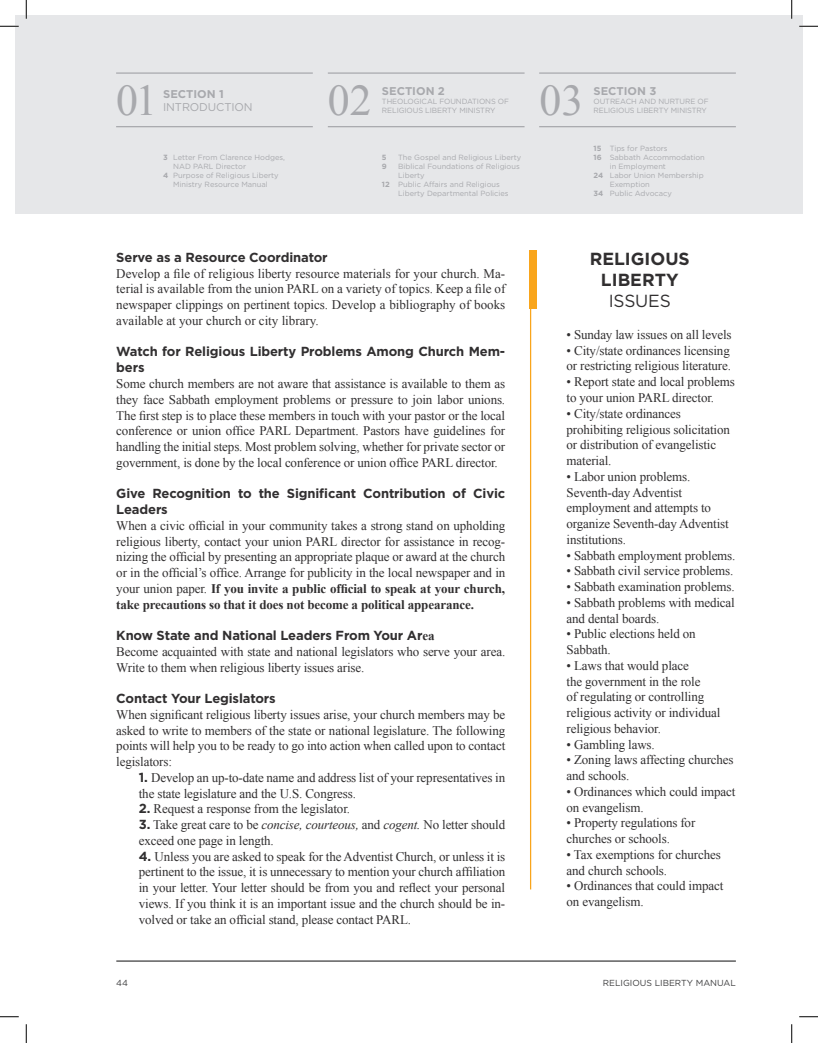
<style>
.page{position:relative;width:818px;height:1043px;background:#fff}
.page>*{position:absolute;margin:0;border:0;box-sizing:border-box;transform-origin:0 0}
.t1{font:43.75px "Times New Roman";color:#a8a9ad}
.t2{font:700 17.5px "Gotham";color:#312f30}
.t3{font:17.5px "Gotham";letter-spacing:-.01em;color:#312f30}
.t4{font:13.12px/15.8px "Times New Roman";letter-spacing:-.01em;color:#312f30}
.t5{font:700 13.12px/15.8px "Gotham";letter-spacing:-.01em;color:#312f30}
.t6{font:700 11.25px "Gotham";color:#a8a9ad}
.t7{font:11.25px "Gotham";letter-spacing:-.01em;color:#a8a9ad}
.t8{font:8.75px "Gotham";color:#3e3e3f}
.t9{font:7.5px/9px "Gotham";color:#a8a9ad}
.t10{font:700 7.5px "Gotham";color:#a8a9ad}
.s1{font-weight:700}
.s2{font-family:"Times New Roman"}
.s3{font-family:"Gotham";font-weight:700}
.s4{font-style:italic}
</style>
<div class="page">
<div style="left:15px;top:15px;width:787px;height:198px;background:#e6e7e9"></div>
<hr style="left:116px;top:960px;width:619px;height:1px;background:#3e3e3f">
<hr style="left:116px;top:72px;width:197px;height:2px;background:#a8a9ad">
<hr style="left:328px;top:72px;width:196px;height:2px;background:#a8a9ad">
<hr style="left:539px;top:72px;width:196px;height:2px;background:#a8a9ad">
<hr style="left:116px;top:126px;width:197px;height:1px;background:#a8a9ad">
<hr style="left:328px;top:126px;width:196px;height:1px;background:#a8a9ad">
<hr style="left:539px;top:126px;width:196px;height:1px;background:#a8a9ad">
<hr style="left:530px;top:250px;width:1px;height:639px;background:#f9a51b">
<div style="left:530px;top:250px;width:7px;height:59px;background:#f9a51b"></div>
<svg style="left:0;top:25px;width:19px;height:2px"></svg>
<svg style="left:799px;top:25px;width:19px;height:2px"></svg>
<svg style="left:0;top:1016px;width:19px;height:1px"></svg>
<svg style="left:799px;top:1016px;width:19px;height:1px"></svg>
<svg style="left:25px;top:0;width:2px;height:19px"></svg>
<svg style="left:25px;top:1024px;width:2px;height:18px"></svg>
<svg style="left:791px;top:0;width:1px;height:19px"></svg>
<svg style="left:791px;top:1024px;width:1px;height:18px"></svg>
<h1 class="t1" style="left:116px;top:71px;width:43px">01</h1>
<h1 class="t1" style="left:328px;top:71px;width:45px">02</h1>
<h1 class="t1" style="left:539px;top:71px;width:45px">03</h1>
<p class="t6" style="left:382px;top:84px;width:64px">SECTION 2</p>
<p class="t9" style="left:382px;top:97px;width:129px">THEOLOGICAL FOUNDATIONS OF<br>RELIGIOUS LIBERTY MINISTRY</p>
<p class="t6" style="left:163px;top:86px;width:62px">SECTION 1</p>
<p class="t7" style="left:163px;top:100px;width:91px">INTRODUCTION</p>
<p class="t9" style="left:163px;top:153px;width:123px"><span class="s1">3</span> Letter From Clarence Hodges,</p>
<p class="t9" style="left:173px;top:162px;width:74px">NAD PARL Director</p>
<p class="t9" style="left:163px;top:171px;width:117px"><span class="s1">4</span> Purpose of Religious Liberty</p>
<p class="t9" style="left:173px;top:180px;width:96px">Ministry Resource Manual</p>
<p class="t10" style="left:382px;top:153px;width:6px">5</p>
<p class="t9" style="left:398px;top:153px;width:124px">The Gospel and Religious Liberty</p>
<p class="t10" style="left:382px;top:162px;width:6px">9</p>
<p class="t9" style="left:398px;top:162px;width:123px">Biblical Foundations of Religious</p>
<p class="t9" style="left:398px;top:171px;width:28px">Liberty</p>
<p class="t9" style="left:382px;top:180px;width:119px"><span class="s1">12</span> Public Affairs and Religious</p>
<p class="t9" style="left:398px;top:189px;width:112px">Liberty Departmental Policies</p>
<p class="t6" style="left:593px;top:84px;width:64px">SECTION 3</p>
<p class="t9" style="left:593px;top:97px;width:117px">OUTREACH AND NURTURE OF<br>RELIGIOUS LIBERTY MINISTRY</p>
<p class="t9" style="left:593px;top:144px;width:76px"><span class="s1">15</span> Tips for Pastors</p>
<p class="t9" style="left:593px;top:153px;width:113px"><span class="s1">16</span> Sabbath Accommodation</p>
<p class="t9" style="left:609px;top:162px;width:58px">in Employment</p>
<p class="t9" style="left:593px;top:171px;width:112px"><span class="s1">24</span> Labor Union Membership</p>
<p class="t9" style="left:609px;top:180px;width:42px">Exemption</p>
<p class="t9" style="left:593px;top:189px;width:80px"><span class="s1">34</span> Public Advocacy</p>
<p class="t5" style="left:116px;top:249px;width:213px">Serve as a Resource Coordinator</p>
<p class="t4" style="left:116px;top:265px;width:390px;text-align:justify">Develop a file of religious liberty resource materials for your church. Ma&shy;terial is available from the union PARL on a variety of topics. Keep a file of newspaper clippings on pertinent topics. Develop a bibliography of books available at your church or city library.</p>
<p class="t5" style="left:116px;top:344px;width:390px">Watch for Religious Liberty Problems Among Church Mem&shy;bers</p>
<p class="t4" style="left:116px;top:375px;width:390px;text-align:justify">Some church members are not aware that assistance is available to them as they face Sabbath employment problems or pressure to join labor unions.<br>The first step is to place these members in touch with your pastor or the local conference or union office PARL Department. Pastors have guidelines for handling the initial steps. Most problem solving, whether for private sector or government, is done by the local conference or union office PARL director.</p>
<p class="t5" style="left:116px;top:485px;width:390px">Give Recognition to the Significant Contribution of Civic<br>Leaders</p>
<p class="t4" style="left:116px;top:517px;width:390px;text-align:justify">When a civic official in your community takes a strong stand on upholding religious liberty, contact your union PARL director for assistance in recog&shy;nizing the official by presenting an appropriate plaque or award at the church or in the official’s office. Arrange for publicity in the local newspaper and in your union paper. <span class="s1">If you invite a public official to speak at your church, take precautions so that it does not become a political appearance.</span></p>
<p class="t5" style="left:116px;top:627px;width:320px">Know State and National Leaders From Your Ar<span class="s2">ea</span></p>
<p class="t4" style="left:116px;top:643px;width:390px">Become acquainted with state and national legislators who serve your area.<br>Write to them when religious liberty issues arise.</p>
<p class="t5" style="left:116px;top:690px;width:161px">Contact Your Legislators</p>
<p class="t4" style="left:116px;top:706px;width:390px;text-align:justify">When significant religious liberty issues arise, your church members may be asked to write to members of the state or national legislature. The following points will help you to be ready to go into action when called upon to contact legislators:</p>
<p class="t4" style="left:139px;top:769px;width:368px"><span class="s3">1.</span> Develop an up-to-date name and address list of your representatives in the state legislature and the U.S. Congress.</p>
<p class="t4" style="left:139px;top:801px;width:213px"><span class="s3">2.</span> Request a response from the legislator.</p>
<p class="t4" style="left:139px;top:816px;width:368px"><span class="s3">3.</span> Take great care to be <span class="s4">concise, courteous,</span> and <span class="s4">cogent.</span> No letter should exceed one page in length.</p>
<p class="t4" style="left:139px;top:848px;width:368px;text-align:justify"><span class="s3">4.</span> Unless you are asked to speak for the Adventist Church, or unless it is pertinent to the issue, it is unnecessary to mention your church affiliation in your letter. Your letter should be from you and reflect your personal views. If you think it is an important issue and the church should be in&shy;volved or take an official stand, please contact PARL.</p>
<p class="t2" style="left:589px;top:248px;width:101px">RELIGIOUS</p>
<p class="t2" style="left:601px;top:269px;width:79px">LIBERTY</p>
<p class="t3" style="left:608px;top:290px;width:64px">ISSUES</p>
<p class="t4" style="left:566px;top:326px;width:166px">• Sunday law issues on all levels</p>
<p class="t4" style="left:566px;top:342px;width:166px">• City/state ordinances licensing or restricting religious literature.</p>
<p class="t4" style="left:566px;top:374px;width:170px">• Report state and local problems to your union PARL director.</p>
<p class="t4" style="left:566px;top:405px;width:165px">• City/state ordinances prohibiting religious solicitation or distribution of evangelistic material.</p>
<p class="t4" style="left:566px;top:468px;width:164px">• Labor union problems.<br>Seventh-day Adventist employment and attempts to organize Seventh-day Adventist institutions.</p>
<p class="t4" style="left:566px;top:547px;width:170px">• Sabbath employment problems.</p>
<p class="t4" style="left:566px;top:563px;width:168px">• Sabbath civil service problems.</p>
<p class="t4" style="left:566px;top:578px;width:170px">• Sabbath examination problems.</p>
<p class="t4" style="left:566px;top:594px;width:170px">• Sabbath problems with medical and dental boards.</p>
<p class="t4" style="left:566px;top:626px;width:131px">• Public elections held on<br>Sabbath.</p>
<p class="t4" style="left:566px;top:657px;width:155px">• Laws that would place<br>the government in the role<br>of regulating or controlling religious activity or individual religious behavior.</p>
<p class="t4" style="left:566px;top:736px;width:90px">• Gambling laws.</p>
<p class="t4" style="left:566px;top:752px;width:168px">• Zoning laws affecting churches and schools.</p>
<p class="t4" style="left:566px;top:783px;width:170px">• Ordinances which could impact on evangelism.</p>
<p class="t4" style="left:566px;top:815px;width:130px">• Property regulations for churches or schools.</p>
<p class="t4" style="left:566px;top:846px;width:156px">• Tax exemptions for churches and church schools.</p>
<p class="t4" style="left:566px;top:878px;width:158px">• Ordinances that could impact on evangelism.</p>
<p class="t8" style="left:116px;top:977px;width:13px">44</p>
<p class="t8" style="left:603px;top:977px;width:134px">RELIGIOUS LIBERTY MANUAL</p>
</div>
